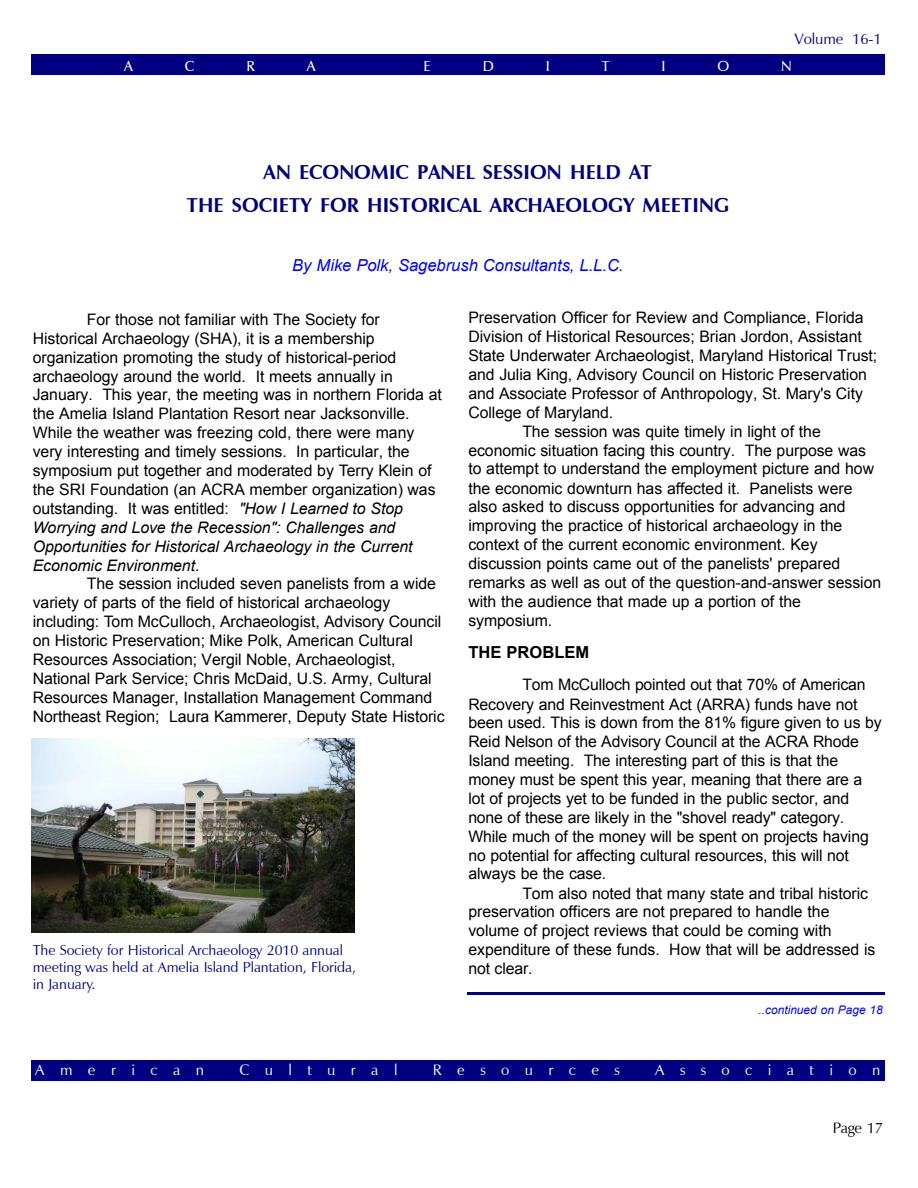
<style>
.page{position:relative;width:918px;height:1188px;background:#fff}
.page>*{position:absolute;margin:0;border:0;box-sizing:border-box;transform-origin:0 0}
.t1{font:700 20.1px/32.4px "Zapf Humnst BT";color:#000080;text-align:center}
.t2{font:italic 16.5px "Arial";color:#00f}
.t3{font:700 16.5px "Arial";color:#000}
.t4{font:15.9px/18.9px "Arial";letter-spacing:-.005em;color:#000}
.t5{font:15.15px "Zapf Humnst BT";letter-spacing:1.02em;color:#fff}
.t6{font:15.15px "Zapf Humnst BT";letter-spacing:-.01em;color:#000080}
.t7{font:15.15px "Zapf Humnst BT";letter-spacing:-.01em;color:#000}
.t8{font:14.4px/17.1px "Zapf Humnst BT";letter-spacing:-.005em;color:#000080}
.t9{font:14.4px "Zapf Humnst Dm BT";color:#fff}
.t10{font:italic 11.85px "Arial";color:#00f}
.s1{font-style:italic}
</style>
<div class="page">
<div style="left:31px;top:1061px;width:854px;height:20px;background:#000080"></div>
<div style="left:31px;top:55px;width:854px;height:20px;background:#000080"></div>
<hr style="left:467px;top:992px;width:418px;height:3px;background:#000080">
<img style="left:31px;top:738px;width:323px;height:194px">
<p class="t6" style="left:795px;top:30px;width:89px">Volume 16-1</p>
<p class="t9" style="left:124px;top:57px;width:10px">A</p>
<p class="t9" style="left:185px;top:57px;width:11px">C</p>
<p class="t9" style="left:246px;top:57px;width:10px">R</p>
<p class="t9" style="left:307px;top:57px;width:10px">A</p>
<p class="t9" style="left:424px;top:57px;width:9px">E</p>
<p class="t9" style="left:483px;top:57px;width:13px">D</p>
<p class="t9" style="left:546px;top:57px;width:6px">I</p>
<p class="t9" style="left:602px;top:57px;width:9px">T</p>
<p class="t9" style="left:661px;top:57px;width:6px">I</p>
<p class="t9" style="left:717px;top:57px;width:13px">O</p>
<p class="t9" style="left:781px;top:57px;width:12px">N</p>
<p class="t1" style="left:186px;top:156px;width:544px">AN ECONOMIC PANEL SESSION HELD AT<br>THE SOCIETY FOR HISTORICAL ARCHAEOLOGY MEETING</p>
<p class="t2" style="left:292px;top:256px;width:333px">By Mike Polk, Sagebrush Consultants, L.L.C.</p>
<p class="t4" style="left:33px;top:310px;width:411px;text-indent:54px">For those not familiar with The Society for Historical Archaeology (SHA), it is a membership organization promoting the study of historical-period archaeology around the world. It meets annually in January. This year, the meeting was in northern Florida at the Amelia Island Plantation Resort near Jacksonville.<br>While the weather was freezing cold, there were many very interesting and timely sessions. In particular, the symposium put together and moderated by Terry Klein of the SRI Foundation (an ACRA member organization) was outstanding. It was entitled: <span class="s1">"How I Learned to Stop Worrying and Love the Recession": Challenges and Opportunities for Historical Archaeology in the Current Economic Environment</span>.</p>
<p class="t4" style="left:33px;top:574px;width:413px;text-indent:54px">The session included seven panelists from a wide variety of parts of the field of historical archaeology including: Tom McCulloch, Archaeologist, Advisory Council on Historic Preservation; Mike Polk, American Cultural Resources Association; Vergil Noble, Archaeologist, National Park Service; Chris McDaid, U.S. Army, Cultural Resources Manager, Installation Management Command Northeast Region; Laura Kammerer, Deputy State Historic</p>
<p class="t4" style="left:468px;top:308px;width:397px">Preservation Officer for Review and Compliance, Florida</p>
<p class="t4" style="left:468px;top:327px;width:395px">Division of Historical Resources; Brian Jordon, Assistant</p>
<p class="t4" style="left:468px;top:346px;width:411px">State Underwater Archaeologist, Maryland Historical Trust;</p>
<p class="t4" style="left:468px;top:365px;width:400px">and Julia King, Advisory Council on Historic Preservation</p>
<p class="t4" style="left:468px;top:384px;width:396px">and Associate Professor of Anthropology, St. Mary's City</p>
<p class="t4" style="left:468px;top:403px;width:147px">College of Maryland.</p>
<p class="t4" style="left:522px;top:422px;width:300px">The session was quite timely in light of the</p>
<p class="t4" style="left:468px;top:441px;width:399px">economic situation facing this country. The purpose was</p>
<p class="t4" style="left:468px;top:460px;width:407px">to attempt to understand the employment picture and how</p>
<p class="t4" style="left:468px;top:479px;width:386px">the economic downturn has affected it. Panelists were</p>
<p class="t4" style="left:468px;top:497px;width:379px">also asked to discuss opportunities for advancing and</p>
<p class="t4" style="left:468px;top:516px;width:376px">improving the practice of historical archaeology in the</p>
<p class="t4" style="left:468px;top:535px;width:351px">context of the current economic environment. Key</p>
<p class="t4" style="left:468px;top:554px;width:373px">discussion points came out of the panelists' prepared</p>
<p class="t4" style="left:468px;top:573px;width:414px">remarks as well as out of the question-and-answer session</p>
<p class="t4" style="left:468px;top:592px;width:334px">with the audience that made up a portion of the</p>
<p class="t4" style="left:468px;top:611px;width:85px">symposium.</p>
<p class="t3" style="left:468px;top:643px;width:122px">THE PROBLEM</p>
<p class="t4" style="left:468px;top:675px;width:415px;text-indent:54px">Tom McCulloch pointed out that 70% of American Recovery and Reinvestment Act (ARRA) funds have not been used. This is down from the 81% figure given to us by Reid Nelson of the Advisory Council at the ACRA Rhode Island meeting. The interesting part of this is that the money must be spent this year, meaning that there are a lot of projects yet to be funded in the public sector, and none of these are likely in the "shovel ready" category.<br>While much of the money will be spent on projects having no potential for affecting cultural resources, this will not always be the case.</p>
<p class="t4" style="left:468px;top:884px;width:409px;text-indent:54px">Tom also noted that many state and tribal historic preservation officers are not prepared to handle the volume of project reviews that could be coming with expenditure of these funds. How that will be addressed is not clear.</p>
<p class="t10" style="left:759px;top:1003px;width:126px">..continued on Page 18</p>
<p class="t8" style="left:33px;top:942px;width:325px">The Society for Historical Archaeology 2010 annual meeting was held at Amelia Island Plantation, Florida, in January.</p>
<p class="t5" style="left:35px;top:1060px;width:170px">American</p>
<p class="t5" style="left:239px;top:1060px;width:160px">Cultural</p>
<p class="t5" style="left:433px;top:1060px;width:188px">Resources</p>
<p class="t5" style="left:655px;top:1060px;width:227px">Association</p>
<p class="t7" style="left:833px;top:1119px;width:52px">Page 17</p>
</div>
